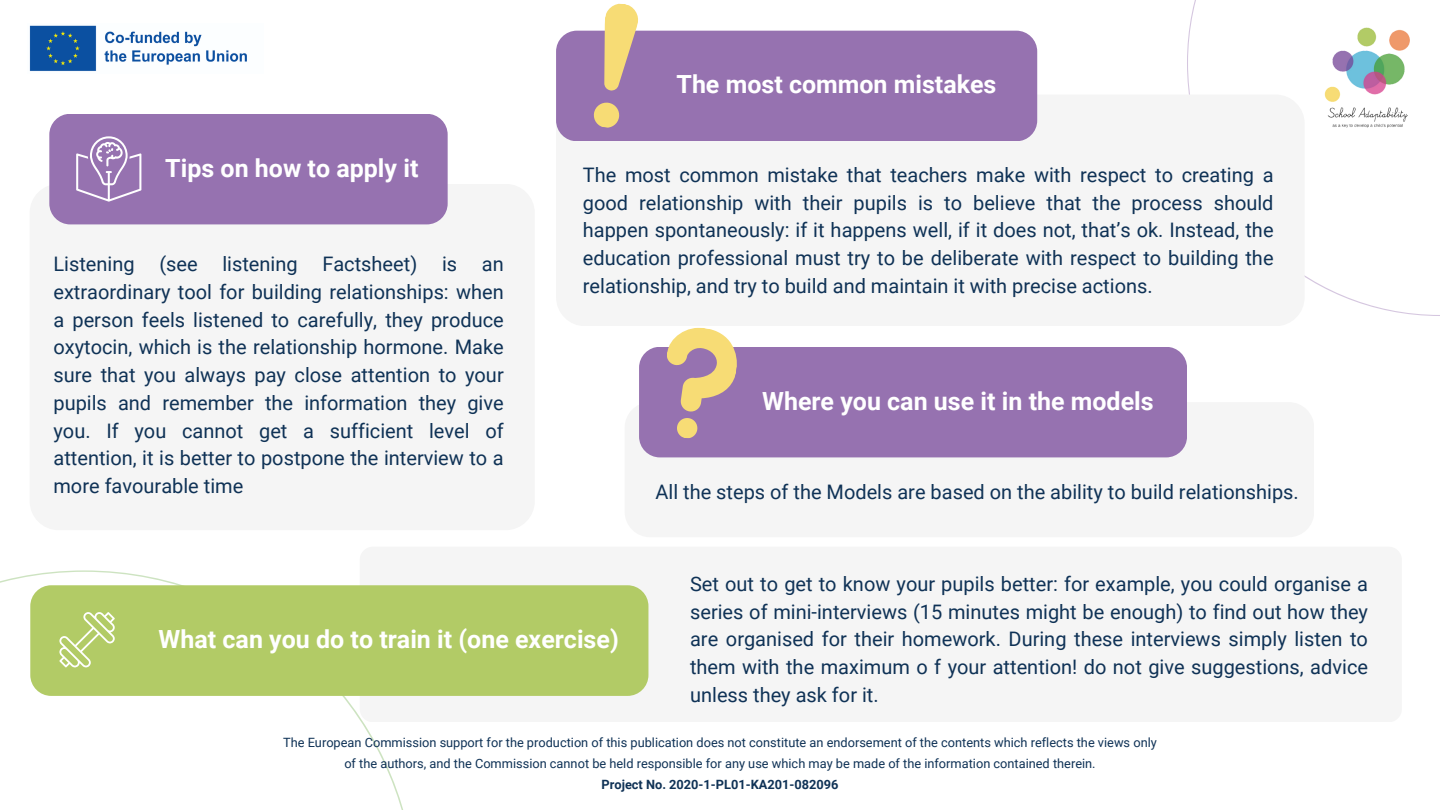
<style>
.page{position:relative;width:1440px;height:810px;background:#fff}
.page>*{position:absolute;margin:0;border:0;box-sizing:border-box;transform-origin:0 0}
.t1{font:700 25px "Roboto";color:#fff}
.t2{font:20px/27.8px "Roboto";color:#0f3256;text-align:justify}
.t3{font:12.8px/21px "Roboto";color:#0f3256;text-align:center}
.t4{font:700 12.8px "Roboto";color:#0f3256}
</style>
<div class="page">
<div style="left:360px;top:547px;width:1042px;height:175px;background:#f5f5f5;border-radius:13px"></div>
<svg style="left:0;top:570px;width:403px;height:240px"></svg>
<svg style="left:1187px;top:0;width:253px;height:316px"></svg>
<img style="left:29px;top:25px;width:218px;height:46px">
<img style="left:1320px;top:24px;width:95px;height:108px">
<div style="left:30px;top:184px;width:505px;height:346px;background:#f5f5f5;border-radius:29px"></div>
<div style="left:49px;top:114px;width:399px;height:110px;background:#9672b0;border-radius:21px"></div>
<svg style="left:76px;top:136px;width:66px;height:66px"></svg>
<div style="left:556px;top:95px;width:749px;height:231px;background:#f5f5f5;border-radius:29px"></div>
<div style="left:556px;top:31px;width:481px;height:110px;background:#9672b0;border-radius:21px"></div>
<svg style="left:594px;top:3px;width:46px;height:88px"></svg>
<svg style="left:593px;top:102px;width:27px;height:26px"></svg>
<div style="left:625px;top:402px;width:689px;height:135px;background:#f5f5f5;border-radius:25px"></div>
<div style="left:639px;top:347px;width:548px;height:110px;background:#9672b0;border-radius:21px"></div>
<svg style="left:667px;top:327px;width:70px;height:111px"></svg>
<div style="left:30px;top:585px;width:618px;height:111px;background:#b2cb66;border-radius:21px"></div>
<svg style="left:59px;top:612px;width:56px;height:55px"></svg>
<p class="t1" style="left:165px;top:153px;width:255px">Tips on how to apply it</p>
<p class="t2" style="left:53px;top:250px;width:452px">Listening (see listening Factsheet) is an extraordinary tool for building relationships: when a person feels listened to carefully, they produce oxytocin, which is the relationship hormone. Make sure that you always pay close attention to your pupils and remember the information they give you. If you cannot get a sufficient level of attention, it is better to postpone the interview to a more favourable time</p>
<p class="t1" style="left:677px;top:70px;width:321px">The most common mistakes</p>
<p class="t2" style="left:583px;top:161px;width:692px">The most common mistake that teachers make with respect to creating a good relationship with their pupils is to believe that the process should happen spontaneously: if it happens well, if it does not, that’s ok. Instead, the education professional must try to be deliberate with respect to building the relationship, and try to build and maintain it with precise actions.</p>
<p class="t1" style="left:762px;top:387px;width:393px">Where you can use it in the models</p>
<p class="t2" style="left:656px;top:478px;width:645px">All the steps of the Models are based on the ability to build relationships.</p>
<p class="t1" style="left:159px;top:625px;width:462px">What can you do to train it (one exercise)</p>
<p class="t2" style="left:690px;top:570px;width:679px">Set out to get to know your pupils better: for example, you could organise a series of mini-interviews (15 minutes might be enough) to find out how they are organised for their homework. During these interviews simply listen to them with the maximum o f your attention! do not give suggestions, advice unless they ask for it.</p>
<p class="t3" style="left:283px;top:732px;width:875px">The European Commission support for the production of this publication does not constitute an endorsement of the contents which reflects the views only of the authors, and the Commission cannot be held responsible for any use which may be made of the information contained therein.</p>
<p class="t4" style="left:602px;top:777px;width:238px">Project No. 2020-1-PL01-KA201-082096</p>
</div>
